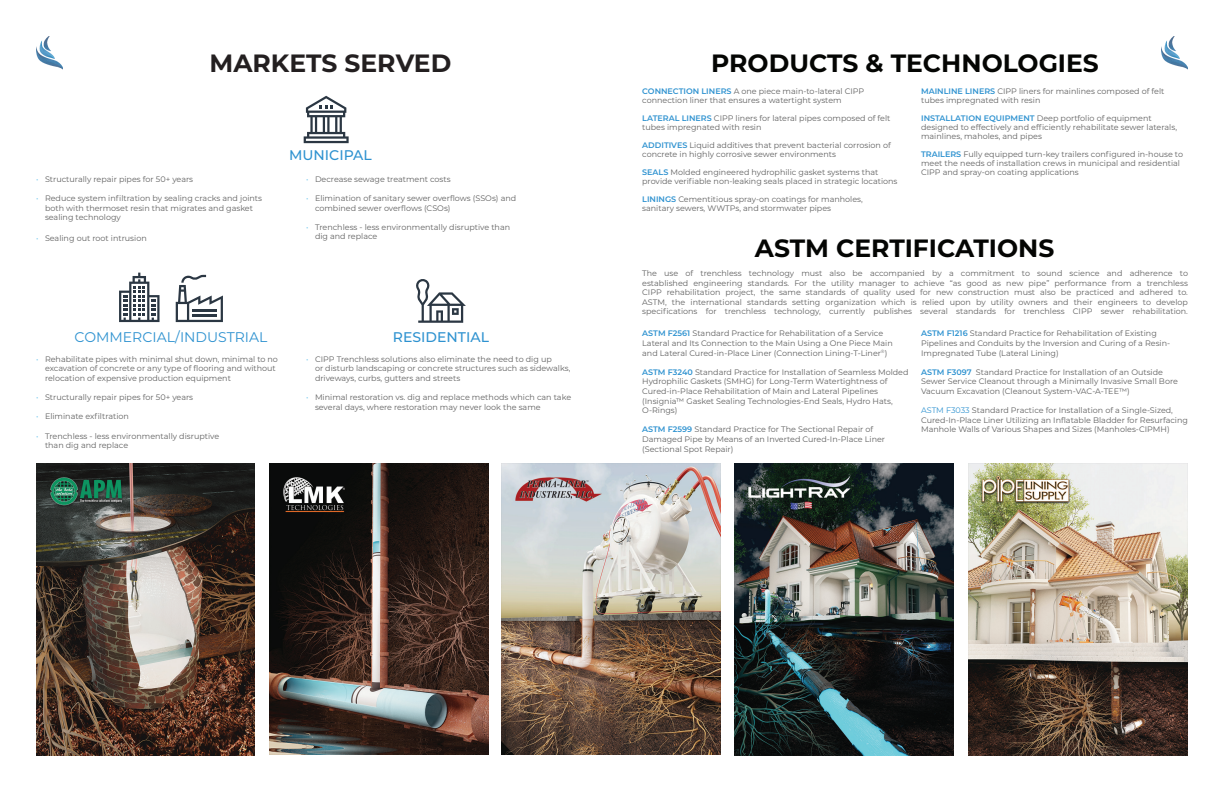
<style>
.page{position:relative;width:1224px;height:792px;background:#fff}
.page>*{position:absolute;margin:0;border:0;box-sizing:border-box;transform-origin:0 0}
.t1{font:700 25px "Montserrat";color:#040503}
.t2{font:700 25px "Montserrat";color:#231f20}
.t3{font:14px "Montserrat";color:#2e92d0}
.t4{font:500 14px "Montserrat";color:#2e92d0}
.t5{font:8px/9.6px "Montserrat";color:#606060}
.s1{color:#64c0ec}
.s2{font-weight:600;color:#2e92d0}
.s3{color:#2e92d0}
</style>
<div class="page">
<svg style="left:416px;top:279px;width:50px;height:44px"></svg>
<svg style="left:119px;top:273px;width:41px;height:49px"></svg>
<svg style="left:176px;top:275px;width:47px;height:47px"></svg>
<img style="left:36px;top:36px;width:27px;height:34px">
<img style="left:1161px;top:36px;width:27px;height:34px">
<svg style="left:304px;top:96px;width:45px;height:47px"></svg>
<img style="left:969px;top:463px;width:219px;height:293px">
<img style="left:269px;top:463px;width:219px;height:292px">
<img style="left:502px;top:463px;width:219px;height:292px">
<img style="left:36px;top:464px;width:219px;height:291px">
<img style="left:734px;top:463px;width:220px;height:293px">
<h1 class="t2" style="left:210px;top:46px;width:243px">MARKETS SERVED</h1>
<h1 class="t1" style="left:711px;top:46px;width:389px">PRODUCTS &amp; TECHNOLOGIES</h1>
<p class="t5" style="left:36px;top:174px;width:159px"><span class="s1">•</span> Structurally repair pipes for 50+ years</p>
<p class="t5" style="left:45px;top:193px;width:219px;text-indent:-9px"><span class="s1">•</span> Reduce system infiltration by sealing cracks and joints both with thermoset resin that migrates and gasket sealing technology</p>
<p class="t5" style="left:36px;top:233px;width:112px"><span class="s1">•</span> Sealing out root intrusion</p>
<h2 class="t4" style="left:289px;top:146px;width:84px">MUNICIPAL</h2>
<p class="t5" style="left:306px;top:174px;width:146px"><span class="s1">•</span> Decrease sewage treatment costs</p>
<p class="t5" style="left:315px;top:193px;width:203px;text-indent:-9px"><span class="s1">•</span> Elimination of sanitary sewer overflows (SSOs) and combined sewer overflows (CSOs)</p>
<p class="t5" style="left:315px;top:222px;width:197px;text-indent:-9px"><span class="s1">•</span> Trenchless - less environmentally disruptive than dig and replace</p>
<h2 class="t3" style="left:75px;top:327px;width:194px">COMMERCIAL/INDUSTRIAL</h2>
<h2 class="t4" style="left:393px;top:327px;width:98px">RESIDENTIAL</h2>
<p class="t5" style="left:45px;top:354px;width:235px;text-indent:-9px"><span class="s1">•</span> Rehabilitate pipes with minimal shut down, minimal to no excavation of concrete or any type of flooring and without relocation of expensive production equipment</p>
<p class="t5" style="left:36px;top:392px;width:159px"><span class="s1">•</span> Structurally repair pipes for 50+ years</p>
<p class="t5" style="left:36px;top:412px;width:95px"><span class="s1">•</span> Eliminate exfiltration</p>
<p class="t5" style="left:45px;top:431px;width:176px;text-indent:-9px"><span class="s1">•</span> Trenchless - less environmentally disruptive than dig and replace</p>
<p class="t5" style="left:315px;top:354px;width:257px;text-indent:-9px"><span class="s1">•</span> CIPP Trenchless solutions also eliminate the need to dig up<br>or disturb landscaping or concrete structures such as sidewalks, driveways, curbs, gutters and streets</p>
<p class="t5" style="left:315px;top:392px;width:258px;text-indent:-9px"><span class="s1">•</span> Minimal restoration vs. dig and replace methods which can take several days, where restoration may never look the same</p>
<p class="t5" style="left:642px;top:87px;width:224px;line-height:9px"><span class="s2">CONNECTION LINERS</span> A one piece main-to-lateral CIPP connection liner that ensures a watertight system</p>
<p class="t5" style="left:642px;top:114px;width:250px;line-height:9px"><span class="s2">LATERAL LINERS</span> CIPP liners for lateral pipes composed of felt tubes impregnated with resin</p>
<p class="t5" style="left:642px;top:141px;width:250px;line-height:9px"><span class="s2">ADDITIVES</span> Liquid additives that prevent bacterial corrosion of concrete in highly corrosive sewer environments</p>
<p class="t5" style="left:642px;top:168px;width:257px;line-height:9px"><span class="s2">SEALS</span> Molded engineered hydrophilic gasket systems that provide verifiable non-leaking seals placed in strategic locations</p>
<p class="t5" style="left:642px;top:195px;width:222px;line-height:9px"><span class="s2">LININGS</span> Cementitious spray-on coatings for manholes, sanitary sewers, WWTPs, and stormwater pipes</p>
<p class="t5" style="left:921px;top:87px;width:245px;line-height:9px"><span class="s2">MAINLINE LINERS</span> CIPP liners for mainlines composed of felt tubes impregnated with resin</p>
<p class="t5" style="left:921px;top:114px;width:257px;line-height:9px"><span class="s2">INSTALLATION EQUIPMENT</span> Deep portfolio of equipment designed to effectively and efficiently rehabilitate sewer laterals, mainlines, maholes, and pipes</p>
<p class="t5" style="left:921px;top:150px;width:263px;line-height:9px"><span class="s2">TRAILERS</span> Fully equipped turn-key trailers configured in-house to meet the needs of installation crews in municipal and residential<br>CIPP and spray-on coating applications</p>
<h1 class="t1" style="left:755px;top:230px;width:301px">ASTM CERTIFICATIONS</h1>
<p class="t5" style="left:642px;top:268px;width:547px;text-align:justify">The use of trenchless technology must also be accompanied by a commitment to sound science and adherence to established engineering standards. For the utility manager to achieve “as good as new pipe” performance from a trenchless CIPP rehabilitation project, the same standards of quality used for new construction must also be practiced and adhered to.<br>ASTM, the international standards setting organization which is relied upon by utility owners and their engineers to develop specifications for trenchless technology, currently publishes several standards for trenchless CIPP sewer rehabilitation.</p>
<p class="t5" style="left:642px;top:328px;width:252px"><span class="s2">ASTM F2561</span> Standard Practice for Rehabilitation of a Service<br>Lateral and Its Connection to the Main Using a One Piece Main and Lateral Cured-in-Place Liner (Connection Lining-T-Liner<sup>®</sup>)</p>
<p class="t5" style="left:642px;top:367px;width:268px"><span class="s2">ASTM F3240</span> Standard Practice for Installation of Seamless Molded Hydrophilic Gaskets (SMHG) for Long-Term Watertightness of Cured-in-Place Rehabilitation of Main and Lateral Pipelines (Insignia™ Gasket Sealing Technologies-End Seals, Hydro Hats, O-Rings)</p>
<p class="t5" style="left:642px;top:424px;width:244px"><span class="s2">ASTM F2599</span> Standard Practice for The Sectional Repair of<br>Damaged Pipe by Means of an Inverted Cured-In-Place Liner (Sectional Spot Repair)</p>
<p class="t5" style="left:921px;top:328px;width:251px"><span class="s2">ASTM F1216</span> Standard Practice for Rehabilitation of Existing<br>Pipelines and Conduits by the Inversion and Curing of a Resin-<br>Impregnated Tube (Lateral Lining)</p>
<p class="t5" style="left:921px;top:367px;width:258px"><span class="s2">ASTM F3097</span> Standard Practice for Installation of an Outside<br>Sewer Service Cleanout through a Minimally Invasive Small Bore<br>Vacuum Excavation (Cleanout System-VAC-A-TEE™)</p>
<p class="t5" style="left:921px;top:405px;width:268px"><span class="s3">ASTM F3033</span> Standard Practice for Installation of a Single-Sized,<br>Cured-In-Place Liner Utilizing an Inflatable Bladder for Resurfacing<br>Manhole Walls of Various Shapes and Sizes (Manholes-CIPMH)</p>
</div>
